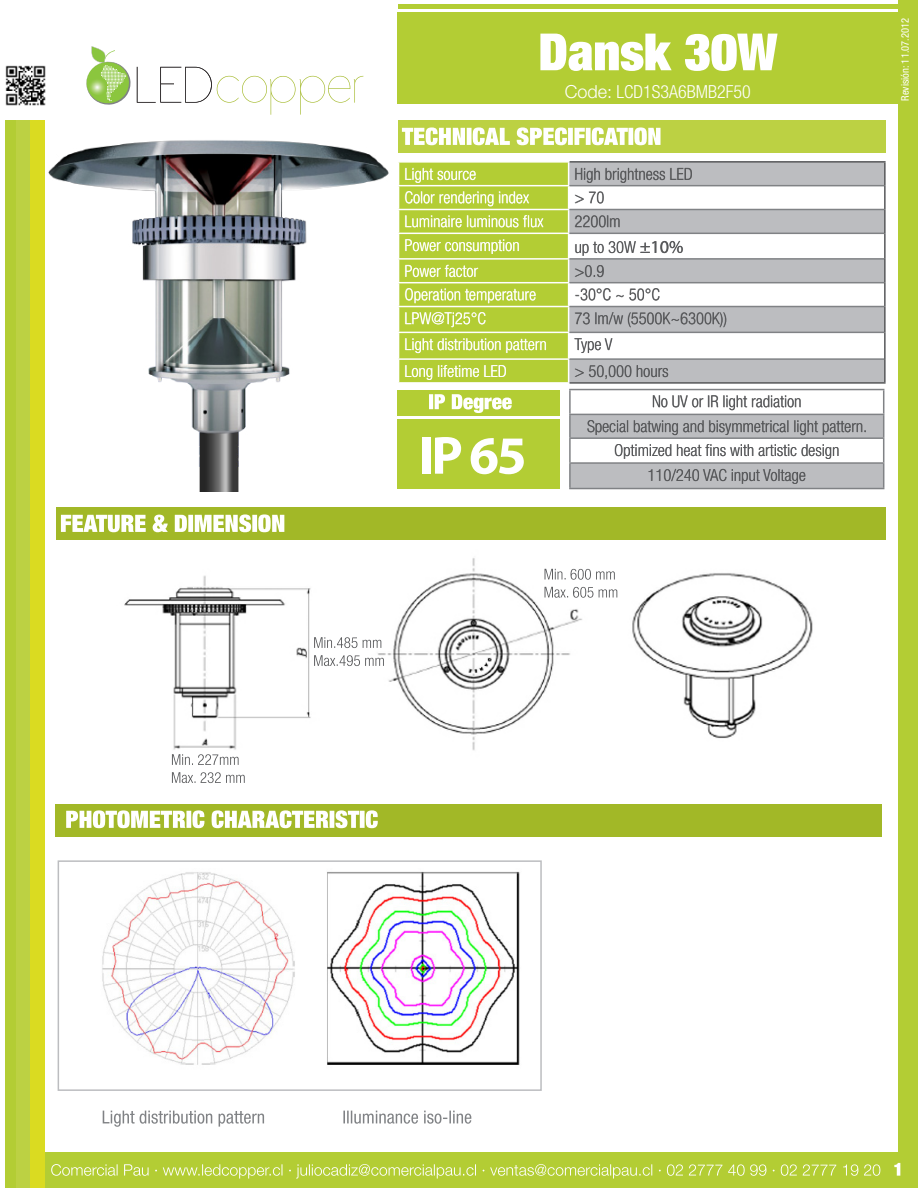
<style>
.page{position:relative;width:918px;height:1188px;background:#fff}
.page>*{position:absolute;margin:0;border:0;box-sizing:border-box;transform-origin:0 0}
.t1{font:700 54px "Myriad Pro";color:#fff}
.t2{font:900 condensed 51.3px "Helvetica Neue LT Std";color:#fff}
.t3{font:300 condensed 18px "Helvetica Neue LT Std";color:#fff}
.t4{font:300 condensed 16.5px/30.5px "Helvetica Neue LT Std";color:#57585a}
.t5{font:300 condensed 16.5px "Helvetica Neue LT Std";color:#fff}
.t6{font:condensed 10.5px "Helvetica Neue LT Std";color:#fff}
.s1{font-stretch:normal}
.s2{font-family:"Myriad Pro";font-weight:400;font-stretch:normal;font-size:18px}
</style>
<div class="page">
<div style="left:5px;top:121px;width:15px;height:1067px;background:#b3cd34"></div>
<div style="left:16px;top:121px;width:18px;height:1067px;background:#bcd143"></div>
<div style="left:31px;top:121px;width:14px;height:1067px;background:#dadb21"></div>
<div style="left:898px;top:0;width:20px;height:1188px;background:#b3cd34"></div>
<div style="left:398px;top:13px;width:504px;height:91px;background:#b3cd34"></div>
<div style="left:398px;top:4px;width:515px;height:5px;background:#b3cd34"></div>
<svg style="left:86px;top:46px;width:277px;height:69px"></svg>
<img style="left:5px;top:65px;width:41px;height:41px">
<img style="left:102px;top:871px;width:418px;height:194px">
<div style="left:58px;top:860px;width:484px;height:231px;border:2px solid #bcbdc0"></div>
<div style="left:398px;top:121px;width:488px;height:32px;background:#bcd143"></div>
<div style="left:56px;top:508px;width:830px;height:32px;background:#a2b827"></div>
<div style="left:56px;top:805px;width:826px;height:32px;background:#a2b827"></div>
<div style="left:45px;top:1153px;width:873px;height:35px;background:#b3cd34"></div>
<svg style="left:402px;top:127px;width:259px;height:18px"></svg>
<svg style="left:61px;top:514px;width:223px;height:18px"></svg>
<svg style="left:894px;top:1163px;width:6px;height:13px"></svg>
<svg style="left:66px;top:810px;width:312px;height:18px"></svg>
<svg style="left:51px;top:1164px;width:829px;height:15px"></svg>
<svg style="left:569px;top:163px;width:315px;height:219px;fill:#bcbdc0"></svg>
<hr style="left:569px;top:185px;width:315px;height:1px;background:#808285">
<hr style="left:569px;top:209px;width:315px;height:1px;background:#808285">
<hr style="left:569px;top:233px;width:315px;height:1px;background:#808285">
<hr style="left:569px;top:258px;width:315px;height:2px;background:#808285">
<hr style="left:569px;top:282px;width:315px;height:1px;background:#808285">
<hr style="left:569px;top:306px;width:315px;height:1px;background:#808285">
<hr style="left:569px;top:332px;width:315px;height:1px;background:#808285">
<hr style="left:569px;top:358px;width:315px;height:2px;background:#808285">
<hr style="left:569px;top:161px;width:317px;height:2px;background:#57585a">
<hr style="left:884px;top:163px;width:2px;height:23px;background:#57585a">
<hr style="left:884px;top:186px;width:2px;height:24px;background:#57585a">
<hr style="left:884px;top:210px;width:2px;height:23px;background:#57585a">
<hr style="left:884px;top:233px;width:2px;height:26px;background:#57585a">
<hr style="left:884px;top:259px;width:2px;height:24px;background:#57585a">
<hr style="left:884px;top:283px;width:2px;height:24px;background:#57585a">
<hr style="left:884px;top:307px;width:2px;height:25px;background:#57585a">
<hr style="left:884px;top:332px;width:2px;height:27px;background:#57585a">
<hr style="left:884px;top:359px;width:2px;height:23px;background:#57585a">
<hr style="left:569px;top:382px;width:317px;height:2px;background:#57585a">
<svg style="left:575px;top:365px;width:93px;height:14px"></svg>
<svg style="left:575px;top:338px;width:37px;height:15px"></svg>
<svg style="left:575px;top:312px;width:151px;height:15px;background:#a8a9ac"></svg>
<svg style="left:576px;top:289px;width:83px;height:12px"></svg>
<svg style="left:575px;top:265px;width:29px;height:12px"></svg>
<svg style="left:576px;top:241px;width:107px;height:15px"></svg>
<svg style="left:575px;top:216px;width:45px;height:11px"></svg>
<svg style="left:575px;top:192px;width:29px;height:12px"></svg>
<svg style="left:576px;top:168px;width:116px;height:15px;background:#a7a8ab"></svg>
<svg style="left:398px;top:162px;width:171px;height:221px;background:#c0d558"></svg>
<hr style="left:569px;top:414px;width:315px;height:1px;background:#808285">
<hr style="left:569px;top:437px;width:315px;height:2px;background:#808285">
<hr style="left:569px;top:462px;width:315px;height:2px;background:#808285">
<hr style="left:569px;top:389px;width:315px;height:1px;background:#808285">
<hr style="left:569px;top:390px;width:2px;height:24px;background:#808285">
<hr style="left:569px;top:415px;width:2px;height:22px;background:#808285">
<hr style="left:569px;top:439px;width:2px;height:23px;background:#808285">
<hr style="left:569px;top:464px;width:2px;height:24px;background:#808285">
<hr style="left:569px;top:488px;width:315px;height:1px;background:#808285">
<svg style="left:570px;top:390px;width:314px;height:98px"></svg>
<img style="left:124px;top:558px;width:689px;height:225px">
<svg style="left:343px;top:1111px;width:128px;height:13px"></svg>
<svg style="left:103px;top:1111px;width:161px;height:16px"></svg>
<div style="left:398px;top:391px;width:162px;height:25px;background:#b3cd34"></div>
<svg style="left:429px;top:394px;width:83px;height:19px"></svg>
<img style="left:49px;top:140px;width:340px;height:351px">
<svg style="left:545px;top:587px;width:72px;height:11px"></svg>
<svg style="left:545px;top:569px;width:70px;height:11px"></svg>
<svg style="left:172px;top:772px;width:73px;height:11px"></svg>
<svg style="left:172px;top:754px;width:67px;height:11px"></svg>
<svg style="left:314px;top:655px;width:70px;height:11px"></svg>
<svg style="left:314px;top:637px;width:67px;height:11px"></svg>
<div style="left:397px;top:420px;width:163px;height:69px;background:#b3cd34"></div>
<h2 class="t2" style="left:538px;top:19px;width:240px">Dansk 30W</h2>
<p class="t3" style="left:565px;top:81px;width:187px"><span class="s1">Code:</span> LCD1S3A6BMB2F50</p>
<p class="t5" style="left:405px;top:164px;width:73px">Light source</p>
<p class="t4" style="left:575px;top:158px;width:120px">High brightness LED</p>
<p class="t5" style="left:405px;top:188px;width:126px">Color rendering index</p>
<p class="t4" style="left:575px;top:182px;width:31px">&gt; 70</p>
<p class="t5" style="left:405px;top:212px;width:140px">Luminaire luminous flux</p>
<p class="t4" style="left:575px;top:206px;width:48px">2200lm</p>
<p class="t5" style="left:405px;top:236px;width:117px">Power consumption</p>
<p class="t4" style="left:575px;top:232px;width:110px">up to 30W <span class="s2">±10%</span></p>
<p class="t5" style="left:405px;top:261px;width:75px">Power factor</p>
<p class="t4" style="left:575px;top:255px;width:31px">&gt;0.9</p>
<p class="t5" style="left:405px;top:285px;width:133px">Operation temperature</p>
<p class="t4" style="left:575px;top:279px;width:87px">-30°C ~ 50°C</p>
<p class="t5" style="left:405px;top:309px;width:83px">LPW@Tj25°C</p>
<p class="t4" style="left:575px;top:303px;width:154px">73 lm/w (5500K~6300K))</p>
<p class="t5" style="left:405px;top:335px;width:144px">Light distribution pattern</p>
<p class="t4" style="left:575px;top:329px;width:39px">Type V</p>
<p class="t5" style="left:405px;top:362px;width:104px">Long lifetime LED</p>
<p class="t4" style="left:652px;top:356px;width:151px;text-indent:-77px">&gt; 50,000 hours<br>No UV or IR light radiation</p>
<p class="t4" style="left:587px;top:414px;width:282px;line-height:23.9px;text-align:center">Special batwing and bisymmetrical light pattern.<br>Optimized heat fins with artistic design</p>
<h1 class="t1" style="left:418px;top:420px;width:110px">IP 65</h1>
<p class="t4" style="left:648px;top:460px;width:160px">110/240 VAC input Voltage</p>
<p class="t6" style="left:899px;top:101px;width:84px;rotate:-90deg">Revisión: 11.07.2012</p>
</div>
